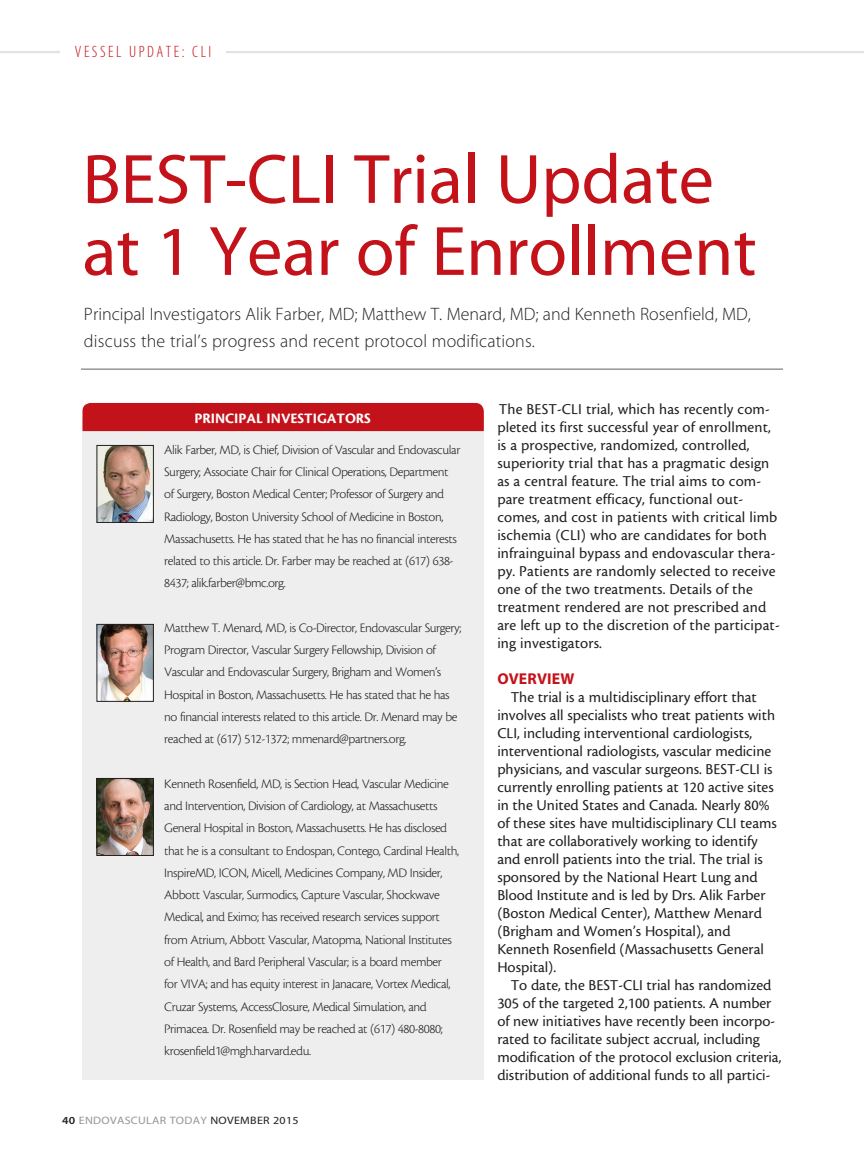
<style>
.page{position:relative;width:864px;height:1161px;background:#fff}
.page>*{position:absolute;margin:0;border:0;box-sizing:border-box;transform-origin:0 0}
.headline{font:70.5px/72px "Myriad MM 400 600";color:#c4121a}
.deck{font:18px/27px "Myriad MM 215 600";color:#231f20}
.t1{font:16.5px "Myriad MM 215 300";letter-spacing:.15em;color:#c4121a}
.body{font:15.75px/18px "Cronos MM 408 10";color:#231f20}
.subhead{font:15.75px "Myriad MM 700 600";letter-spacing:.01em;color:#c4121a}
.sidebar_h1{font:15px "Cronos MM 700 10";color:#fff}
.sidebar_body{font:13.5px/22.2px "Cronos MM 250 9";letter-spacing:-.03em;color:#231f20}
.t2{font:10.8px "Myriad MM 400 600";letter-spacing:.025em;color:#939598;scale:1.11 1}
.s1{font-family:"Myriad MM 565 600";color:#231f20}
.s2{color:#231f20}
</style>
<div class="page">
<hr style="left:0;top:51px;width:864px;height:2px;background:#e1e2e4">
<hr style="left:81px;top:368px;width:702px;height:2px;background:#939598">
<div style="left:61px;top:43px;width:165px;height:18px;background:#fff"></div>
<div style="left:82px;top:419px;width:402px;height:661px;background:#eeeeef"></div>
<div style="left:82px;top:403px;width:402px;height:28px;background:#c4121a"></div>
<img style="left:99px;top:447px;width:53px;height:74px">
<div style="left:97px;top:445px;width:57px;height:78px;border:1px solid #231f20"></div>
<img style="left:99px;top:626px;width:53px;height:74px">
<div style="left:97px;top:624px;width:57px;height:78px;border:1px solid #231f20"></div>
<img style="left:99px;top:780px;width:53px;height:74px">
<div style="left:97px;top:778px;width:57px;height:78px;border:1px solid #231f20"></div>
<p class="t1" style="left:75px;top:44px;width:138px">VESSEL UPDATE: CLI</p>
<p class="headline" style="left:82px;top:147px;width:676px">BEST-CLI Trial Update at 1 Year of Enrollment</p>
<p class="deck" style="left:84px;top:301px;width:668px">Principal Investigators Alik Farber, MD; Matthew T. Menard, MD; and Kenneth Rosenfield, MD, discuss the trial’s progress and recent protocol modifications.</p>
<p class="sidebar_h1" style="left:195px;top:410px;width:178px">PRINCIPAL INVESTIGATORS</p>
<p class="sidebar_body" style="left:164px;top:439px;width:298px">Alik Farber, MD, is Chief, Division of Vascular and Endovascular Surgery; Associate Chair for Clinical Operations, Department of Surgery, Boston Medical Center; Professor of Surgery and Radiology, Boston University School of Medicine in Boston, Massachusetts. He has stated that he has no financial interests related to this article. Dr. Farber may be reached at (617) 638- 8437; alik.farber@bmc.org.</p>
<p class="sidebar_body" style="left:164px;top:617px;width:299px">Matthew T. Menard, MD, is Co-Director, Endovascular Surgery; Program Director, Vascular Surgery Fellowship, Division of Vascular and Endovascular Surgery, Brigham and Women’s Hospital in Boston, Massachusetts. He has stated that he has no financial interests related to this article. Dr. Menard may be reached at (617) 512-1372; mmenard@partners.org.</p>
<p class="sidebar_body" style="left:164px;top:773px;width:296px">Kenneth Rosenfield, MD, is Section Head, Vascular Medicine and Intervention, Division of Cardiology, at Massachusetts General Hospital in Boston, Massachusetts. He has disclosed that he is a consultant to Endospan, Contego, Cardinal Health, InspireMD, ICON, Micell, Medicines Company, MD Insider, Abbott Vascular, Surmodics, Capture Vascular, Shockwave Medical, and Eximo; has received research services support from Atrium, Abbott Vascular, Matopma, National Institutes of Health, and Bard Peripheral Vascular; is a board member<br>for VIVA; and has equity interest in Janacare, Vortex Medical, Cruzar Systems, AccessClosure, Medical Simulation, and Primacea. Dr. Rosenfield may be reached at (617) 480-8080; krosenfield1@mgh.harvard.edu.</p>
<p class="t2" style="left:62px;top:1115px;width:214px"><span class="s1">40</span> ENDOVASCULAR TODAY <span class="s2">NOVEMBER 2015</span></p>
<p class="body" style="left:497px;top:400px;width:284px">The BEST-CLI trial, which has recently com&shy;pleted its first successful year of enrollment, is a prospective, randomized, controlled, superiority trial that has a pragmatic design as a central feature. The trial aims to com&shy;pare treatment efficacy, functional out&shy;comes, and cost in patients with critical limb ischemia (CLI) who are candidates for both infrainguinal bypass and endovascular thera&shy;py. Patients are randomly selected to receive one of the two treatments. Details of the treatment rendered are not prescribed and are left up to the discretion of the participat&shy;ing investigators.</p>
<p class="subhead" style="left:497px;top:671px;width:79px">OVERVIEW</p>
<p class="body" style="left:497px;top:688px;width:281px;text-indent:14px">The trial is a multidisciplinary effort that involves all specialists who treat patients with CLI, including interventional cardiologists, interventional radiologists, vascular medicine physicians, and vascular surgeons. BEST-CLI is currently enrolling patients at 120 active sites in the United States and Canada. Nearly 80% of these sites have multidisciplinary CLI teams that are collaboratively working to identify and enroll patients into the trial. The trial is sponsored by the National Heart Lung and Blood Institute and is led by Drs. Alik Farber (Boston Medical Center), Matthew Menard (Brigham and Women’s Hospital), and Kenneth Rosenfield (Massachusetts General Hospital).</p>
<p class="body" style="left:497px;top:976px;width:286px;text-indent:14px">To date, the BEST-CLI trial has randomized 305 of the targeted 2,100 patients. A number of new initiatives have recently been incorpo&shy;rated to facilitate subject accrual, including modification of the protocol exclusion criteria, distribution of additional funds to all partici-</p>
</div>
